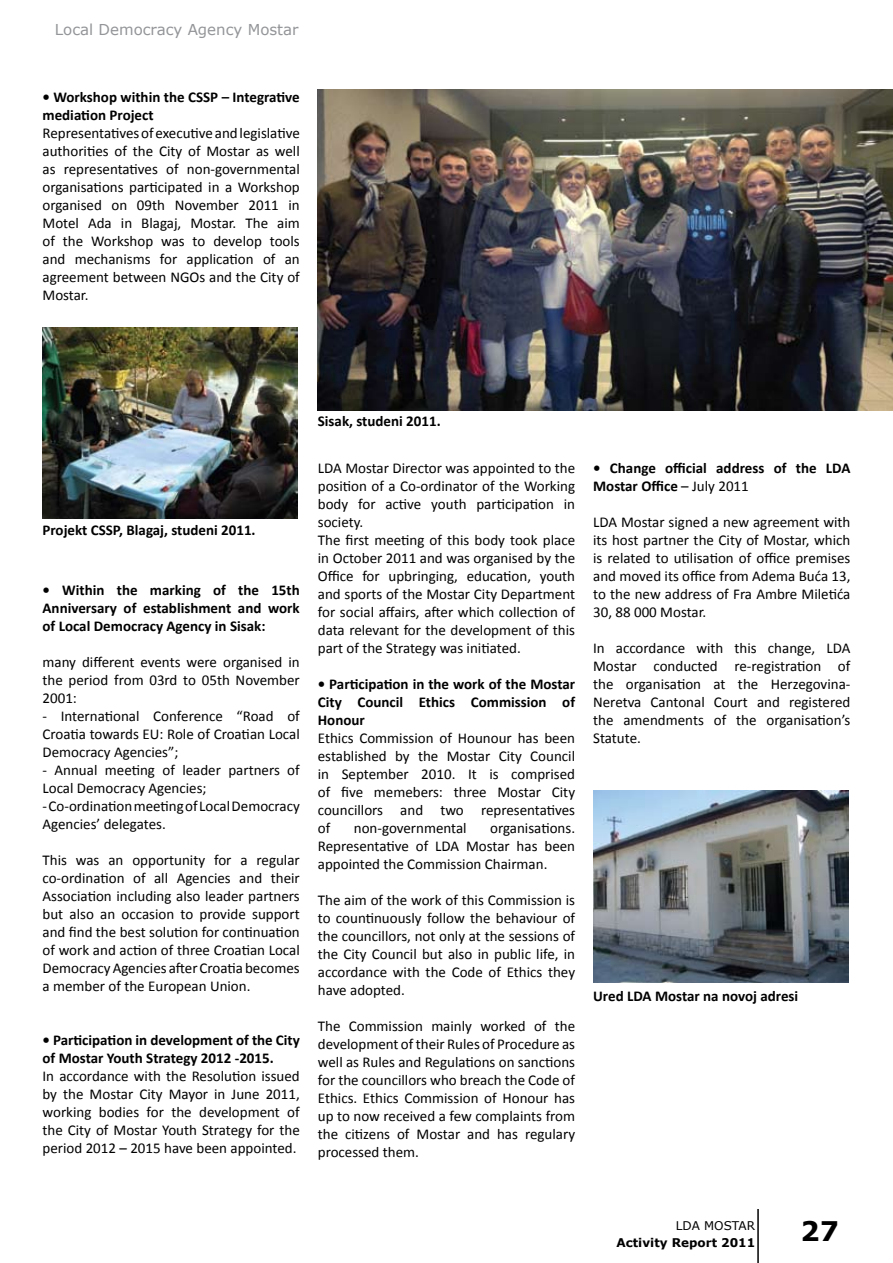
<style>
.page{position:relative;width:893px;height:1263px;background:#fff}
.page>*{position:absolute;margin:0;border:0;box-sizing:border-box;transform-origin:0 0}
.t1{font:700 27px "Verdana";color:#000}
.t2{font:15px/18px "Calibri";color:#000;text-align:justify}
.t3{font:700 15px/18px "Calibri";color:#000}
.t4{font:15px "Verdana";color:#939598}
.t5{font:700 12px "Verdana";color:#000}
.t6{font:12px "Verdana";color:#000}
.s1{font-weight:400}
</style>
<div class="page">
<hr style="left:757px;top:1209px;width:2px;height:54px;background:#000">
<img style="left:43px;top:327px;width:255px;height:192px">
<img style="left:593px;top:791px;width:255px;height:191px">
<img style="left:318px;top:90px;width:575px;height:320px">
<p class="t4" style="left:55px;top:20px;width:245px">Local Democracy Agency Mostar</p>
<p class="t3" style="left:43px;top:88px;width:259px">• Workshop within the CSSP – Integrative mediation Project</p>
<p class="t2" style="left:43px;top:124px;width:259px">Representatives of executive and legislative authorities of the City of Mostar as well as representatives of non-governmental organisations participated in a Workshop organised on 09th November 2011 in Motel Ada in Blagaj, Mostar. The aim of the Workshop was to develop tools and mechanisms for application of an agreement between NGOs and the City of Mostar.</p>
<p class="t3" style="left:43px;top:521px;width:215px">Projekt CSSP, Blagaj, studeni 2011.</p>
<p class="t3" style="left:43px;top:581px;width:259px;text-align:justify">• Within the marking of the 15th Anniversary of establishment and work of Local Democracy Agency in Sisak:</p>
<p class="t2" style="left:43px;top:653px;width:259px">many different events were organised in the period from 03rd to 05th November 2001:</p>
<p class="t2" style="left:43px;top:707px;width:259px">- International Conference “Road of Croatia towards EU: Role of Croatian Local Democracy Agencies”;</p>
<p class="t2" style="left:43px;top:761px;width:259px">- Annual meeting of leader partners of<br>Local Democracy Agencies;</p>
<p class="t2" style="left:43px;top:797px;width:259px">- Co-ordination meeting of Local Democracy<br>Agencies’ delegates.</p>
<p class="t2" style="left:43px;top:851px;width:259px">This was an opportunity for a regular co-ordination of all Agencies and their Association including also leader partners but also an occasion to provide support and find the best solution for continuation of work and action of three Croatian Local Democracy Agencies after Croatia becomes a member of the European Union.</p>
<p class="t3" style="left:43px;top:1031px;width:259px">• Participation in development of the City of Mostar Youth Strategy 2012 -2015.</p>
<p class="t2" style="left:43px;top:1067px;width:259px">In accordance with the Resolution issued by the Mostar City Mayor in June 2011, working bodies for the development of the City of Mostar Youth Strategy for the period 2012 – 2015 have been appointed.</p>
<p class="t3" style="left:318px;top:412px;width:124px">Sisak, studeni 2011.</p>
<p class="t2" style="left:318px;top:459px;width:259px;text-align:left">LDA Mostar Director was appointed to the position of a Co-ordinator of the Working body for active youth participation in society.<br>The first meeting of this body took place in October 2011 and was organised by the Office for upbringing, education, youth and sports of the Mostar City Department for social affairs, after which collection of data relevant for the development of this part of the Strategy was initiated.</p>
<p class="t3" style="left:318px;top:675px;width:259px;text-align:justify">• Participation in the work of the Mostar City Council Ethics Commission of Honour</p>
<p class="t2" style="left:318px;top:729px;width:259px">Ethics Commission of Hounour has been established by the Mostar City Council in September 2010. It is comprised of five memebers: three Mostar City councillors and two representatives of</p>
<p class="t2" style="left:354px;top:819px;width:114px">non-governmental</p>
<p class="t2" style="left:318px;top:819px;width:259px;text-indent:172px">organisations.<br>Representative of LDA Mostar has been appointed the Commission Chairman.</p>
<p class="t2" style="left:318px;top:891px;width:259px">The aim of the work of this Commission is to countinuously follow the behaviour of the councillors, not only at the sessions of the City Council but also in public life, in accordance with the Code of Ethics they have adopted.</p>
<p class="t2" style="left:318px;top:1017px;width:259px">The Commission mainly worked of the development of their Rules of Procedure as well as Rules and Regulations on sanctions for the councillors who breach the Code of Ethics. Ethics Commission of Honour has up to now received a few complaints from the citizens of Mostar and has regulary processed them.</p>
<p class="t3" style="left:593px;top:459px;width:259px">• Change official address of the LDA<br>Mostar Office <span class="s1">– July 2011</span></p>
<p class="t2" style="left:593px;top:513px;width:259px">LDA Mostar signed a new agreement with its host partner the City of Mostar, which is related to utilisation of office premises and moved its office from Adema Buća 13, to the new address of Fra Ambre Miletića 30, 88 000 Mostar.</p>
<p class="t2" style="left:593px;top:639px;width:259px">In accordance with this change, LDA Mostar conducted re-registration of the organisation at the Herzegovina-Neretva Cantonal Court and registered the amendments of the organisation’s Statute.</p>
<p class="t3" style="left:593px;top:987px;width:207px">Ured LDA Mostar na novoj adresi</p>
<p class="t6" style="left:676px;top:1217px;width:81px">LDA MOSTAR</p>
<p class="t5" style="left:616px;top:1234px;width:140px">Activity Report 2011</p>
<h1 class="t1" style="left:801px;top:1212px;width:40px">27</h1>
</div>
